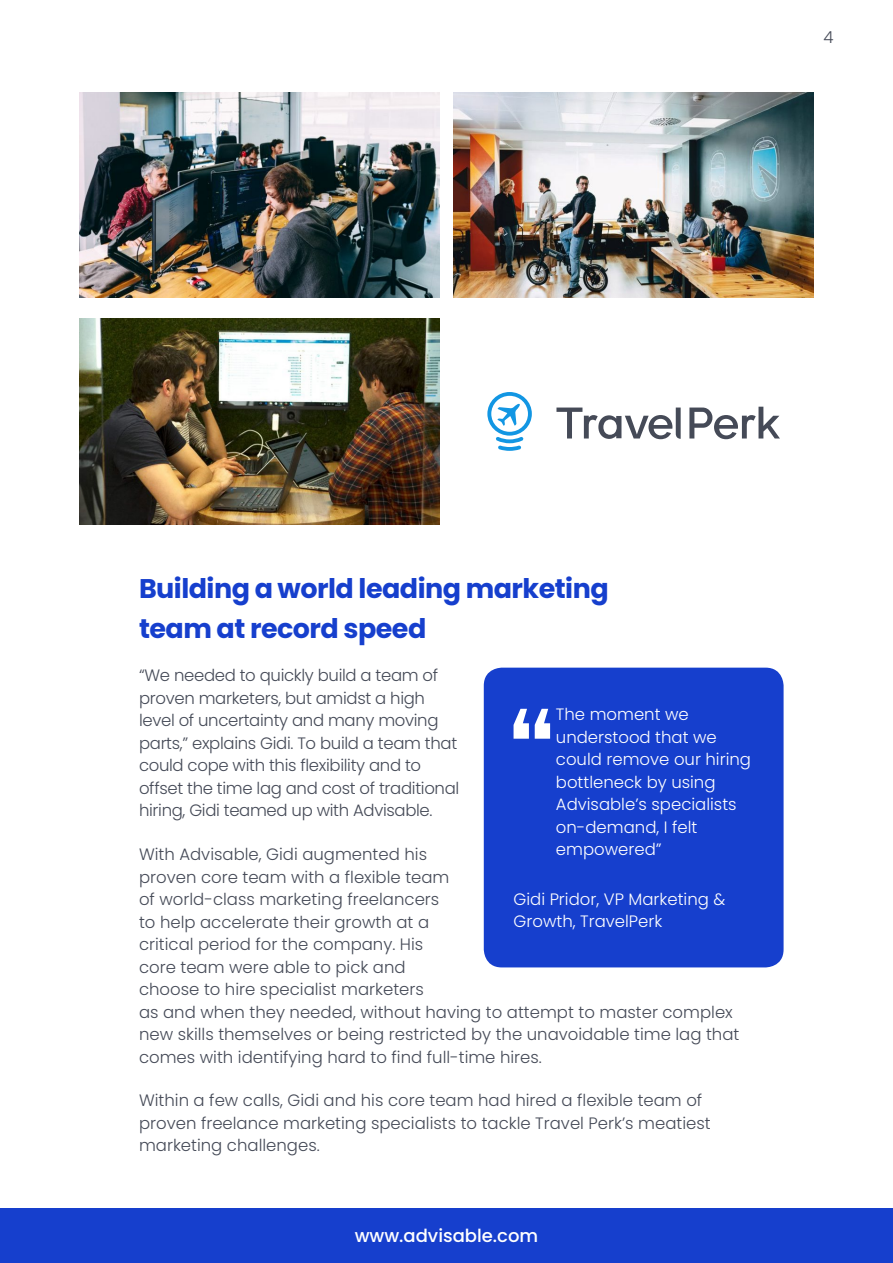
<style>
.page{position:relative;width:893px;height:1263px;background:#fff}
.page>*{position:absolute;margin:0;border:0;box-sizing:border-box;transform-origin:0 0}
.t1{font:145.05px "Bebas Neue";color:#fff}
.t2{font:700 27px/39.3px "Poppins";letter-spacing:-.02em;color:#163fcd}
.t3{font:500 18px "Poppins";color:#fff}
.t4{font:300 16.5px/22.5px "Poppins";color:#454a57}
.t5{font:300 16.5px/22.5px "Poppins";letter-spacing:-.02em;color:#454a57}
.t6{font:300 16.5px/22.5px "Poppins";color:#fff}
</style>
<div class="page">
<div style="left:484px;top:668px;width:300px;height:299px;background:#163fcd;border-radius:18px"></div>
<img style="left:80px;top:92px;width:359px;height:206px">
<img style="left:454px;top:92px;width:359px;height:206px">
<img style="left:80px;top:319px;width:359px;height:205px">
<svg style="left:487px;top:392px;width:45px;height:59px"></svg>
<svg style="left:556px;top:407px;width:125px;height:32px"></svg>
<svg style="left:689px;top:407px;width:91px;height:32px"></svg>
<div style="left:0;top:1209px;width:893px;height:54px;background:#163fcd"></div>
<p class="t4" style="left:823px;top:26px;width:12px">4</p>
<h2 class="t2" style="left:139px;top:569px;width:471px">Building a world leading marketing team at record speed</h2>
<p class="t5" style="left:139px;top:664px;width:322px">“We needed to quickly build a team of proven marketers, but amidst a high level of uncertainty and many moving parts,” explains Gidi. To build a team that could cope with this flexibility and to offset the time lag and cost of traditional hiring, Gidi teamed up with Advisable.</p>
<p class="t4" style="left:139px;top:843px;width:602px">With Advisable, Gidi augmented his<br>proven core team with a flexible team<br>of world-class marketing freelancers<br>to help accelerate their growth at a<br>critical period for the company. His<br>core team were able to pick and<br>choose to hire specialist marketers<br>as and when they needed, without having to attempt to master complex new skills themselves or being restricted by the unavoidable time lag that comes with identifying hard to find full-time hires.</p>
<p class="t4" style="left:139px;top:1089px;width:573px">Within a few calls, Gidi and his core team had hired a flexible team of proven freelance marketing specialists to tackle Travel Perk’s meatiest marketing challenges.</p>
<h1 class="t1" style="left:508px;top:681px;width:50px">“</h1>
<p class="t6" style="left:556px;top:703px;width:197px">The moment we understood that we could remove our hiring bottleneck by using<br>Advisable’s specialists on-demand, I felt empowered”</p>
<p class="t6" style="left:514px;top:888px;width:213px">Gidi Pridor, VP Marketing &amp;<br>Growth, TravelPerk</p>
<p class="t3" style="left:355px;top:1226px;width:185px">www.advisable.com</p>
</div>
